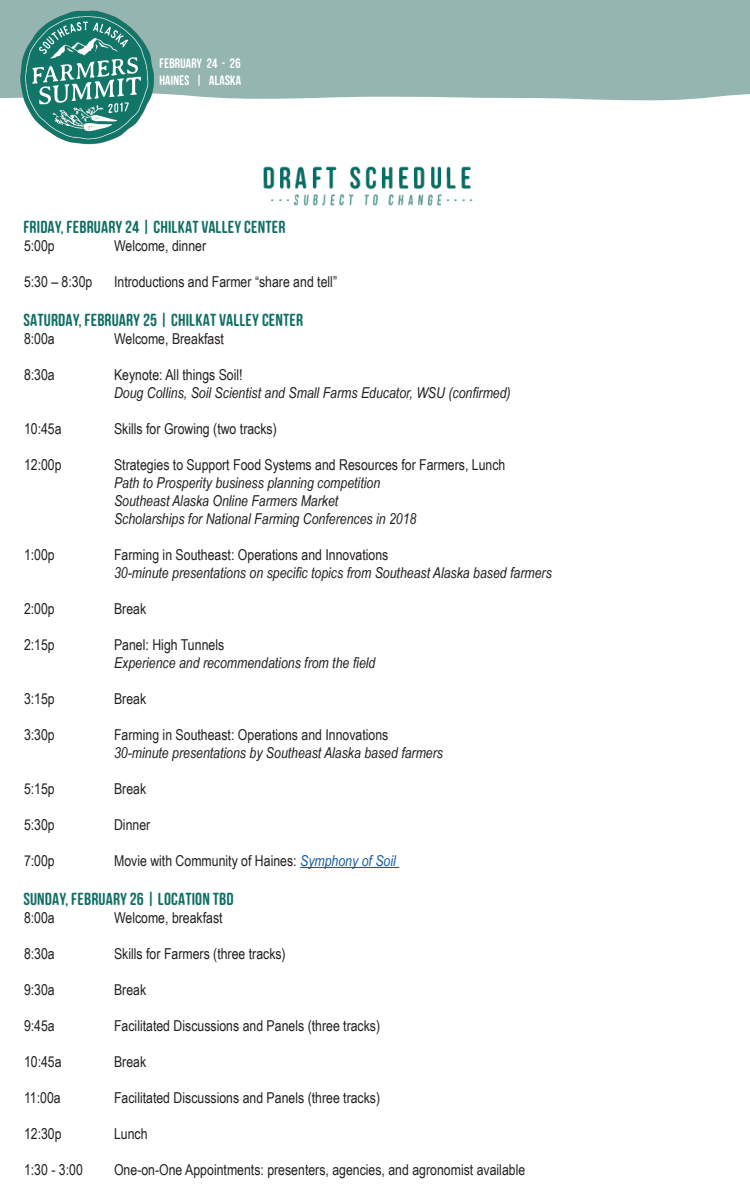
<style>
.page{position:relative;width:750px;height:1200px;background:#fff}
.page>*{position:absolute;margin:0;border:0;box-sizing:border-box;transform-origin:0 0}
.t1{font:italic 700 17.5px "Clutch Sans";letter-spacing:.01em;color:#106f65}
.t2{font:15px "Arial Narrow";color:#231f20}
.t3{font:italic 15px "Arial Narrow";color:#231f20}
.t4{font:italic 700 13.75px "Clutch Sans";color:#fff}
.s1{font-style:italic;color:#175d9e}
</style>
<div class="page">
<hr style="left:300px;top:867px;width:99px;height:1px;background:#175d9e">
<div style="left:0;top:0;width:749px;height:46px;background:#95b5b1"></div>
<div style="left:0;top:46px;width:749px;height:55px;background:#95b5b1"></div>
<img style="left:14px;top:11px;width:144px;height:134px">
<img style="left:263px;top:166px;width:210px;height:40px">
<p class="t4" style="left:160px;top:56px;width:84px">FEBRUARY 24 - 26</p>
<p class="t4" style="left:160px;top:72px;width:84px">HAINES | ALASKA</p>
<p class="t1" style="left:24px;top:217px;width:265px">FRIDAY,FEBRUARY 24 | CHILKAT VALLEY CENTER</p>
<p class="t2" style="left:24px;top:234px;width:32px">5:00p</p>
<p class="t2" style="left:114px;top:234px;width:94px">Welcome, dinner</p>
<p class="t2" style="left:24px;top:270px;width:70px">5:30 – 8:30p</p>
<p class="t2" style="left:114px;top:270px;width:224px">Introductions and Farmer “share and tell”</p>
<p class="t1" style="left:24px;top:310px;width:283px">SATURDAY,FEBRUARY 25 | CHILKAT VALLEY CENTER</p>
<p class="t2" style="left:24px;top:327px;width:32px">8:00a</p>
<p class="t2" style="left:114px;top:327px;width:111px">Welcome, Breakfast</p>
<p class="t2" style="left:24px;top:363px;width:32px">8:30a</p>
<p class="t2" style="left:114px;top:363px;width:130px">Keynote: All things Soil!</p>
<p class="t3" style="left:114px;top:382px;width:398px">Doug Collins, Soil Scientist and Small Farms Educator, WSU (confirmed)</p>
<p class="t2" style="left:24px;top:417px;width:39px">10:45a</p>
<p class="t2" style="left:114px;top:417px;width:164px">Skills for Growing (two tracks)</p>
<p class="t2" style="left:24px;top:453px;width:39px">12:00p</p>
<p class="t2" style="left:114px;top:453px;width:393px">Strategies to Support Food Systems and Resources for Farmers, Lunch</p>
<p class="t3" style="left:114px;top:472px;width:267px">Path to Prosperity business planning competition</p>
<p class="t3" style="left:114px;top:490px;width:226px">Southeast Alaska Online Farmers Market</p>
<p class="t3" style="left:114px;top:508px;width:304px">Scholarships for National Farming Conferences in 2018</p>
<p class="t2" style="left:24px;top:543px;width:32px">1:00p</p>
<p class="t2" style="left:114px;top:543px;width:276px">Farming in Southeast: Operations and Innovations</p>
<p class="t3" style="left:114px;top:562px;width:439px">30-minute presentations on specific topics from Southeast Alaska based farmers</p>
<p class="t2" style="left:24px;top:597px;width:32px">2:00p</p>
<p class="t2" style="left:114px;top:597px;width:34px">Break</p>
<p class="t2" style="left:24px;top:633px;width:32px">2:15p</p>
<p class="t2" style="left:114px;top:633px;width:112px">Panel: High Tunnels</p>
<p class="t3" style="left:114px;top:652px;width:263px">Experience and recommendations from the field</p>
<p class="t2" style="left:24px;top:687px;width:32px">3:15p</p>
<p class="t2" style="left:114px;top:687px;width:34px">Break</p>
<p class="t2" style="left:24px;top:723px;width:32px">3:30p</p>
<p class="t2" style="left:114px;top:723px;width:276px">Farming in Southeast: Operations and Innovations</p>
<p class="t3" style="left:114px;top:742px;width:330px">30-minute presentations by Southeast Alaska based farmers</p>
<p class="t2" style="left:24px;top:777px;width:32px">5:15p</p>
<p class="t2" style="left:114px;top:777px;width:34px">Break</p>
<p class="t2" style="left:24px;top:813px;width:32px">5:30p</p>
<p class="t2" style="left:114px;top:813px;width:38px">Dinner</p>
<p class="t2" style="left:24px;top:849px;width:32px">7:00p</p>
<p class="t2" style="left:114px;top:849px;width:283px">Movie with Community of Haines: <span class="s1">Symphony of Soil</span></p>
<p class="t1" style="left:24px;top:889px;width:214px">SUNDAY,FEBRUARY 26 | LOCATION TBD</p>
<p class="t2" style="left:24px;top:906px;width:32px">8:00a</p>
<p class="t2" style="left:114px;top:906px;width:110px">Welcome, breakfast</p>
<p class="t2" style="left:24px;top:942px;width:32px">8:30a</p>
<p class="t2" style="left:114px;top:942px;width:173px">Skills for Farmers (three tracks)</p>
<p class="t2" style="left:24px;top:978px;width:32px">9:30a</p>
<p class="t2" style="left:114px;top:978px;width:34px">Break</p>
<p class="t2" style="left:24px;top:1014px;width:32px">9:45a</p>
<p class="t2" style="left:114px;top:1014px;width:267px">Facilitated Discussions and Panels (three tracks)</p>
<p class="t2" style="left:24px;top:1050px;width:39px">10:45a</p>
<p class="t2" style="left:114px;top:1050px;width:34px">Break</p>
<p class="t2" style="left:24px;top:1086px;width:38px">11:00a</p>
<p class="t2" style="left:114px;top:1086px;width:267px">Facilitated Discussions and Panels (three tracks)</p>
<p class="t2" style="left:24px;top:1122px;width:39px">12:30p</p>
<p class="t2" style="left:114px;top:1122px;width:35px">Lunch</p>
<p class="t2" style="left:24px;top:1158px;width:60px">1:30 - 3:00</p>
<p class="t2" style="left:114px;top:1158px;width:412px">One-on-One Appointments: presenters, agencies, and agronomist available</p>
</div>
